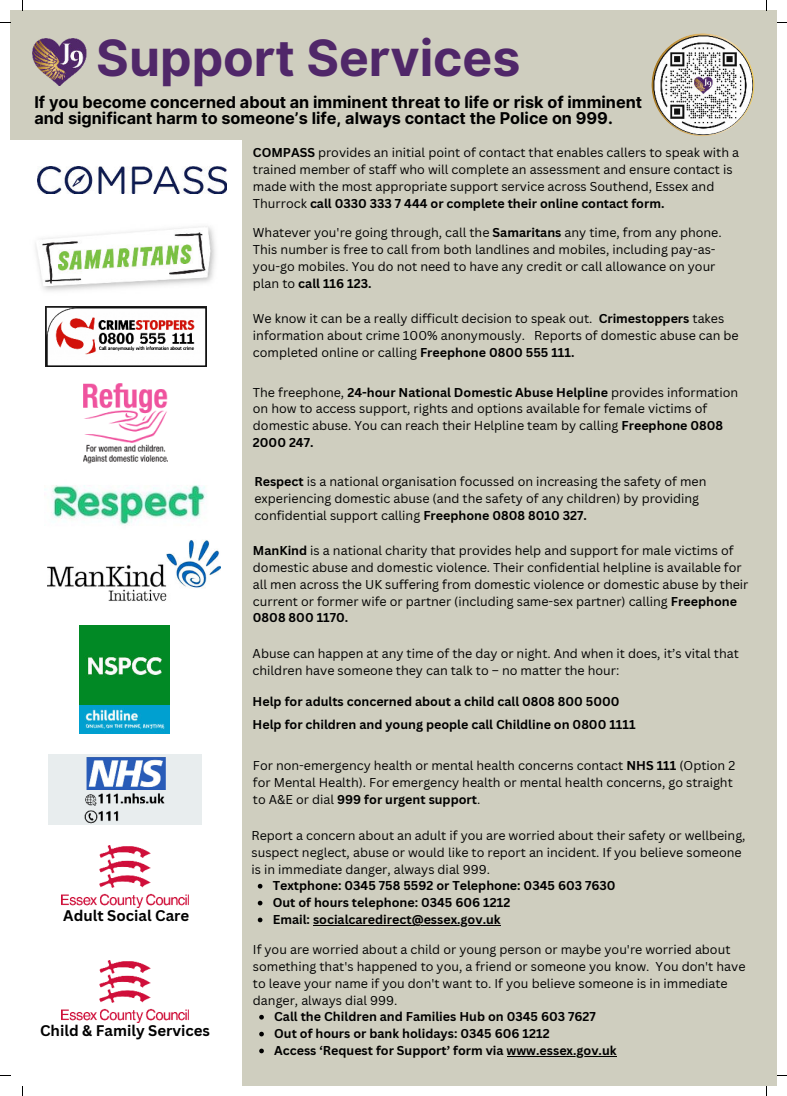
<style>
.page{position:relative;width:787px;height:1096px;background:#fff}
.page>*{position:absolute;margin:0;border:0;box-sizing:border-box;transform-origin:0 0}
.t1{font:700 50px "Inter";color:#502769}
.t2{font:700 16.25px/16px "Inter";color:#000}
.t3{font:700 15px "Canva Sans";color:#000}
.t4{font:12.5px/16.9px "Canva Sans";color:#000}
.t5{font:700 12.5px/16.9px "Canva Sans";color:#000}
.s1{font-weight:700}
</style>
<div class="page">
<div style="left:10px;top:10px;width:767px;height:1076px;background:#cfcebf"></div>
<div style="left:10px;top:141px;width:232px;height:945px;background:#fff"></div>
<img style="left:46px;top:306px;width:160px;height:60px">
<img style="left:35px;top:226px;width:181px;height:65px">
<img style="left:48px;top:754px;width:153px;height:70px">
<img style="left:45px;top:456px;width:162px;height:130px">
<img style="left:84px;top:383px;width:83px;height:81px">
<img style="left:48px;top:530px;width:172px;height:71px">
<img style="left:80px;top:625px;width:90px;height:108px">
<img style="left:61px;top:845px;width:128px;height:61px">
<img style="left:61px;top:960px;width:128px;height:62px">
<img style="left:38px;top:167px;width:189px;height:27px">
<svg style="left:258px;top:883px;width:4px;height:5px"></svg>
<svg style="left:258px;top:900px;width:4px;height:5px"></svg>
<svg style="left:258px;top:917px;width:4px;height:5px"></svg>
<hr style="left:313px;top:925px;width:188px;height:1px;background:#000">
<svg style="left:259px;top:1014px;width:5px;height:5px"></svg>
<svg style="left:259px;top:1031px;width:5px;height:5px"></svg>
<svg style="left:259px;top:1048px;width:5px;height:5px"></svg>
<hr style="left:507px;top:1055px;width:110px;height:1px;background:#000">
<img style="left:33px;top:38px;width:53px;height:48px">
<img style="left:651px;top:33px;width:103px;height:103px">
<h1 class="t1" style="left:96px;top:21px;width:426px">Support Services</h1>
<h2 class="t2" style="left:34px;top:95px;width:609px">If you become concerned about an imminent threat to life or risk of imminent and significant harm to someone’s life, always contact the Police on 999.</h2>
<p class="t4" style="left:253px;top:144px;width:488px"><span class="s1">COMPASS</span> provides an initial point of contact that enables callers to speak with a trained member of staff who will complete an assessment and ensure contact is made with the most appropriate support service across Southend, Essex and Thurrock <span class="s1">call 0330 333 7 444 or complete their online contact form.</span></p>
<p class="t4" style="left:253px;top:224px;width:470px">Whatever you're going through, call the <span class="s1">Samaritans</span> any time, from any phone.<br>This number is free to call from both landlines and mobiles, including pay-as&shy;you-go mobiles. You do not need to have any credit or call allowance on your plan to <span class="s1">call 116 123.</span></p>
<p class="t4" style="left:253px;top:310px;width:487px">We know it can be a really difficult decision to speak out. <span class="s1">Crimestoppers</span> takes information about crime 100% anonymously. Reports of domestic abuse can be completed online or calling <span class="s1">Freephone 0800 555 111.</span></p>
<p class="t4" style="left:253px;top:383px;width:487px">The freephone, <span class="s1">24-hour National Domestic Abuse Helpline</span> provides information on how to access support, rights and options available for female victims of domestic abuse. You can reach their Helpline team by calling <span class="s1">Freephone 0808<br>2000 247.</span></p>
<p class="t4" style="left:254px;top:473px;width:453px"><span class="s1">Respect</span> is a national organisation focussed on increasing the safety of men experiencing domestic abuse (and the safety of any children) by providing confidential support calling <span class="s1">Freephone 0808 8010 327.</span></p>
<p class="t4" style="left:253px;top:542px;width:497px"><span class="s1">ManKind</span> is a national charity that provides help and support for male victims of domestic abuse and domestic violence. Their confidential helpline is available for all men across the UK suffering from domestic violence or domestic abuse by their current or former wife or partner (including same-sex partner) calling <span class="s1">Freephone 0808 800 1170.</span></p>
<p class="t3" style="left:63px;top:906px;width:128px">Adult Social Care</p>
<p class="t3" style="left:40px;top:1021px;width:171px">Child &amp; Family Services</p>
<p class="t4" style="left:253px;top:644px;width:488px">Abuse can happen at any time of the day or night. And when it does, it’s vital that children have someone they can talk to – no matter the hour:</p>
<p class="t5" style="left:253px;top:689px;width:385px;line-height:23.8px">Help for adults concerned about a child call 0808 800 5000<br>Help for children and young people call Childline on 0800 1111</p>
<p class="t4" style="left:253px;top:757px;width:484px">For non-emergency health or mental health concerns contact <span class="s1">NHS 111</span> (Option 2 for Mental Health). For emergency health or mental health concerns, go straight to A&amp;E or dial <span class="s1">999 for urgent support</span>.</p>
<p class="t4" style="left:251px;top:826px;width:496px">Report a concern about an adult if you are worried about their safety or wellbeing, suspect neglect, abuse or would like to report an incident. If you believe someone is in immediate danger, always dial 999.</p>
<p class="t5" style="left:273px;top:877px;width:344px">Textphone: 0345 758 5592 or Telephone: 0345 603 7630<br>Out of hours telephone: 0345 606 1212<br>Email: socialcaredirect@essex.gov.uk</p>
<p class="t4" style="left:253px;top:940px;width:494px">If you are worried about a child or young person or maybe you're worried about something that's happened to you, a friend or someone you know. You don't have to leave your name if you don't want to. If you believe someone is in immediate danger, always dial 999.</p>
<p class="t5" style="left:274px;top:1008px;width:344px">Call the Children and Families Hub on 0345 603 7627<br>Out of hours or bank holidays: 0345 606 1212<br>Access ‘Request for Support’ form via www.essex.gov.uk</p>
</div>
